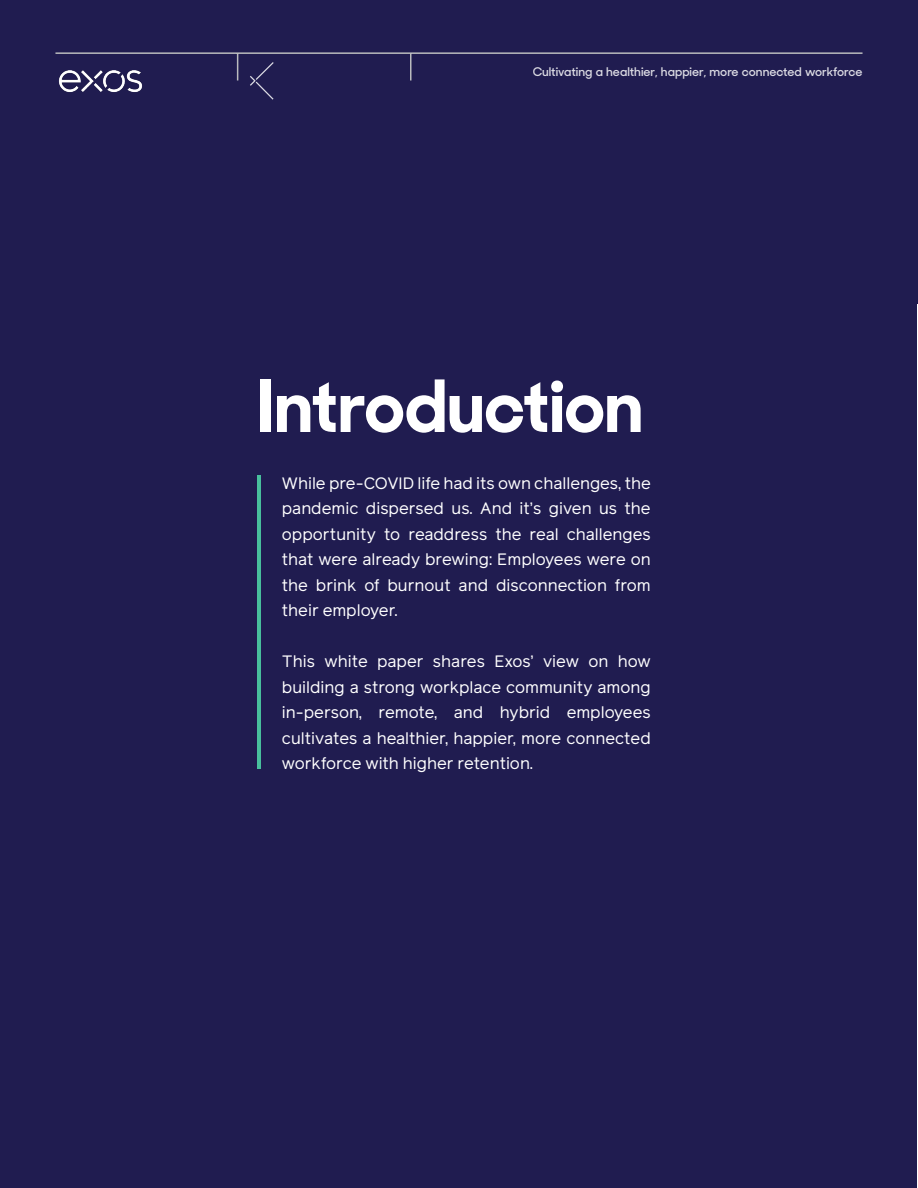
<style>
.page{position:relative;width:918px;height:1188px;background:#fff}
.page>*{position:absolute;margin:0;border:0;box-sizing:border-box;transform-origin:0 0}
.t1{font:700 72px "Sharp Sans Display No 2";color:#fff}
.t2{font:16.5px/25.5px "Reader Pro";color:#fff;text-align:justify}
.t3{font:600 12px "Sharp Sans Display No 2";color:#fff}
</style>
<div class="page">
<div style="left:0;top:0;width:918px;height:304px;background:#201c50"></div>
<hr style="left:55px;top:52px;width:808px;height:2px;background:#babbbe">
<hr style="left:410px;top:53px;width:2px;height:28px;background:#babbbe">
<svg style="left:237px;top:54px;width:1px;height:27px"></svg>
<svg style="left:250px;top:62px;width:24px;height:38px"></svg>
<img style="left:55px;top:52px;width:108px;height:40px">
<div style="left:1px;top:146px;width:916px;height:1041px;background:#201c50"></div>
<hr style="left:258px;top:476px;width:3px;height:293px;background:#48bf9d">
<p class="t3" style="left:533px;top:61px;width:331px">Cultivating a healthier, happier, more connected workforce</p>
<p class="t1" style="left:258px;top:344px;width:387px">Introduction</p>
<p class="t2" style="left:282px;top:470px;width:370px">While pre-COVID life had its own challenges, the pandemic dispersed us. And it’s given us the opportunity to readdress the real challenges that were already brewing: Employees were on the brink of burnout and disconnection from their employer.</p>
<p class="t2" style="left:282px;top:648px;width:370px">This white paper shares Exos’ view on how building a strong workplace community among in-person, remote, and hybrid employees cultivates a healthier, happier, more connected workforce with higher retention.</p>
</div>
